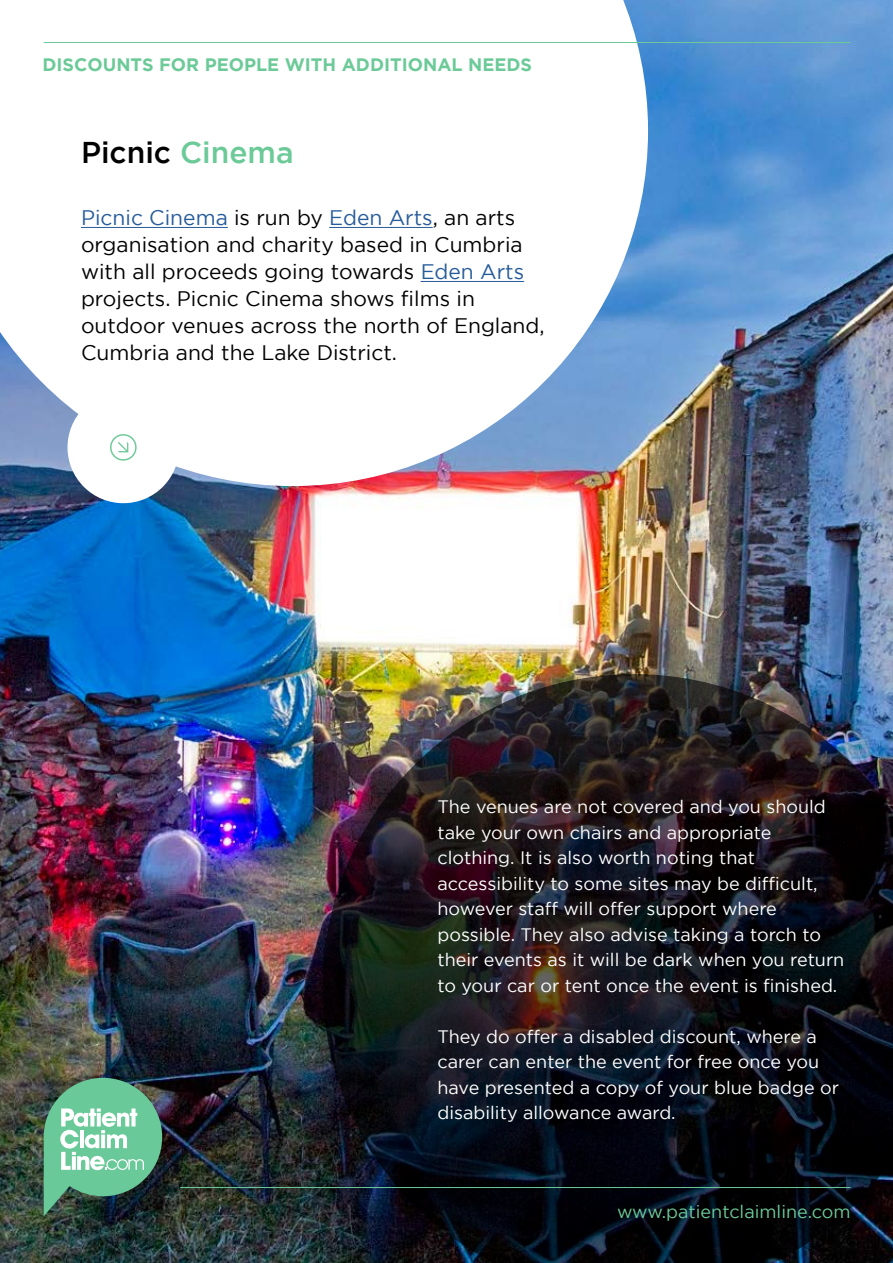
<style>
.page{position:relative;width:893px;height:1263px;background:#fff}
.page>*{position:absolute;margin:0;border:0;box-sizing:border-box;transform-origin:0 0}
.t1{font:500 30px "Gotham";color:#000}
.t2{font:21px/27px "Gotham";color:#000}
.t3{font:18px/25.5px "Gotham";color:#fff}
.t4{font:700 18px "Gotham";color:#6cca98}
.t5{font:18px "Gotham";color:#6cca98}
.s1{color:#6cca98}
.s2{color:#265b9b}
</style>
<div class="page">
<img style="left:0;top:0;width:893px;height:1263px">
<img style="left:323px;top:674px;width:570px;height:589px">
<svg style="left:0;top:0;width:648px;height:486px"></svg>
<svg style="left:44px;top:1078px;width:118px;height:138px;background:#68a588"></svg>
<hr style="left:180px;top:1187px;width:670px;height:1px;background:#6cca98">
<hr style="left:44px;top:42px;width:806px;height:1px;background:#6cca98">
<svg style="left:62px;top:386px;width:123px;height:123px"></svg>
<hr style="left:81px;top:227px;width:147px;height:1px;background:#265b9b">
<hr style="left:329px;top:227px;width:104px;height:1px;background:#265b9b">
<hr style="left:421px;top:281px;width:103px;height:1px;background:#265b9b">
<p class="t4" style="left:43px;top:58px;width:491px">DISCOUNTS FOR PEOPLE WITH ADDITIONAL NEEDS</p>
<h1 class="t1" style="left:81px;top:141px;width:214px">Picnic <span class="s1">Cinema</span></h1>
<p class="t2" style="left:81px;top:205px;width:465px"><span class="s2">Picnic Cinema</span> is run by <span class="s2">Eden Arts</span>, an arts organisation and charity based in Cumbria with all proceeds going towards <span class="s2">Eden Arts </span>projects. Picnic Cinema shows films in outdoor venues across the north of England, Cumbria and the Lake District.</p>
<p class="t3" style="left:437px;top:795px;width:408px">The venues are not covered and you should take your own chairs and appropriate clothing. It is also worth noting that accessibility to some sites may be difficult, however staff will offer support where possible. They also advise taking a torch to their events as it will be dark when you return to your car or tent once the event is finished.</p>
<p class="t3" style="left:437px;top:1025px;width:403px">They do offer a disabled discount, where a carer can enter the event for free once you have presented a copy of your blue badge or disability allowance award.</p>
<p class="t5" style="left:617px;top:1205px;width:235px">www.patientclaimline.com</p>
</div>
